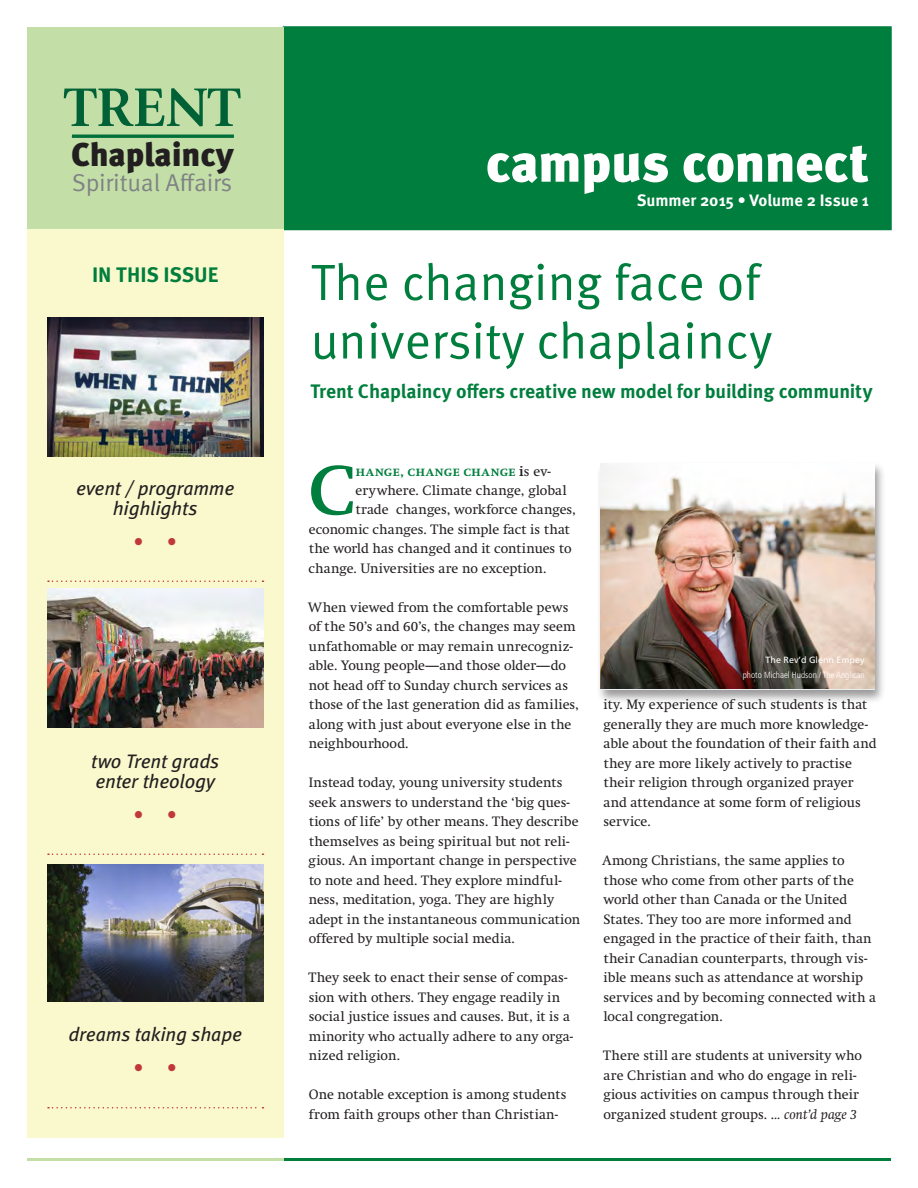
<style>
.page{position:relative;width:918px;height:1188px;background:#fff}
.page>*{position:absolute;margin:0;border:0;box-sizing:border-box;transform-origin:0 0}
.Normal_body_text{font:68.55px "Swift Bold SC";color:#007e3d}
.t1{font:700 56.7px "Giovanni Std";color:#006137}
.Newsletter_Name{font:900 54px "Meta Pro";letter-spacing:-.015em;color:#fff}
.Title_Large{font:51px/58.5px "Meta Pro";color:#007e3d}
.Cover_article_Teaser{font:500 45px "Meta Pro";color:#c03938}
.t2{font:900 33px "Meta Pro";letter-spacing:-.005em;color:#231f20}
.t3{font:24.3px "Meta Pro";letter-spacing:-.005em;color:#808285}
.Georgia_title_sideba{font:700 21px "Meta Pro";color:#007e3d}
.Cover_Article_Teaser{font:italic 19.5px/19.5px "Meta Pro";letter-spacing:-.01em;color:#231f20;text-align:center}
.Article_Intro{font:700 19.5px "Meta Pro";letter-spacing:-.01em;color:#007e3d}
.Newsletter_data{font:700 16.5px "Meta Pro";letter-spacing:-.005em;color:#fff}
.Normal_body_text-2{font:13.5px/19.5px "Swift";letter-spacing:.005em;color:#231f20}
.Normal_body_text-3{font:13.5px "Swift Bold SC";letter-spacing:.005em;color:#007e3d}
.Picture_Caption{font:300 condensed 9px "Frutiger LT Std";color:#fff}
.Picture_Caption-2{font:9px "Frutiger LT Std";color:#fff}
.s1{font-family:"Swift";font-weight:700;color:#231f20}
.s2{font-family:"Swift";color:#231f20}
.s3{font-style:italic}
</style>
<div class="page">
<div style="left:283px;top:26px;width:609px;height:204px;background:#007e3d;border:2px solid #007e3d"></div>
<hr style="left:284px;top:1158px;width:607px;height:3px;background:#007e3d">
<hr style="left:27px;top:1158px;width:257px;height:3px;background:#c3dfa7">
<div style="left:27px;top:27px;width:257px;height:203px;background:#c3dfa7"></div>
<hr style="left:72px;top:135px;width:162px;height:3px;background:#006f3a">
<div style="left:27px;top:230px;width:257px;height:908px;background:#faf9ce"></div>
<img style="left:47px;top:318px;width:216px;height:139px">
<svg style="left:48px;top:580px;width:215px;height:2px"></svg>
<svg style="left:48px;top:854px;width:215px;height:1px"></svg>
<svg style="left:48px;top:1107px;width:215px;height:1px"></svg>
<div style="left:596px;top:461px;width:290px;height:243px;background:#231f20;opacity:.46"></div>
<img style="left:601px;top:464px;width:274px;height:224px">
<img style="left:47px;top:589px;width:216px;height:139px">
<img style="left:47px;top:864px;width:216px;height:138px">
<p class="t1" style="left:65px;top:74px;width:177px">TRENT</p>
<p class="t2" style="left:71px;top:134px;width:164px">Chaplaincy</p>
<p class="t3" style="left:72px;top:167px;width:162px">Spiritual Affairs</p>
<p class="Georgia_title_sideba" style="left:92px;top:261px;width:128px">IN THIS ISSUE</p>
<p class="Cover_Article_Teaser" style="left:76px;top:479px;width:160px">event / programme highlights</p>
<p class="Cover_article_Teaser" style="left:132px;top:509px;width:47px">· ·</p>
<p class="Cover_Article_Teaser" style="left:91px;top:752px;width:130px;text-align:left">two Trent grads enter theology</p>
<p class="Cover_article_Teaser" style="left:132px;top:782px;width:47px">· ·</p>
<p class="Cover_Article_Teaser" style="left:68px;top:1025px;width:175px">dreams taking shape</p>
<p class="Cover_article_Teaser" style="left:132px;top:1036px;width:47px">· ·</p>
<p class="Newsletter_Name" style="left:486px;top:129px;width:385px">campus connect</p>
<p class="Newsletter_data" style="left:637px;top:190px;width:234px">Summer 2015 • Volume 2 Issue 1</p>
<p class="Title_Large" style="left:310px;top:255px;width:464px">The changing face of university chaplaincy</p>
<p class="Article_Intro" style="left:310px;top:378px;width:564px">Trent Chaplaincy offers creative new model for building community</p>
<p class="Normal_body_text" style="left:309px;top:450px;width:48px">C</p>
<p class="Normal_body_text-3" style="left:356px;top:463px;width:197px">hange, change change <span class="s1">i</span><span class="s2">s ev-</span></p>
<p class="Normal_body_text-2" style="left:356px;top:481px;width:213px">erywhere. Climate change, global</p>
<p class="Normal_body_text-2" style="left:356px;top:500px;width:222px">trade changes, workforce changes,</p>
<p class="Normal_body_text-2" style="left:309px;top:520px;width:263px">economic changes. The simple fact is that</p>
<p class="Normal_body_text-2" style="left:309px;top:539px;width:264px">the world has changed and it continues to</p>
<p class="Normal_body_text-2" style="left:309px;top:559px;width:239px">change. Universities are no exception.</p>
<p class="Normal_body_text-2" style="left:308px;top:598px;width:272px">When viewed from the comfortable pews of the 50’s and 60’s, the changes may seem unfathomable or may remain unrecogniz&shy;able. Young people—and those older—do not head off to Sunday church services as those of the last generation did as families, along with just about everyone else in the neighbourhood.</p>
<p class="Normal_body_text-2" style="left:309px;top:773px;width:273px">Instead today, young university students seek answers to understand the ‘big ques&shy;tions of life’ by other means. They describe themselves as being spiritual but not reli&shy;gious. An important change in perspective to note and heed. They explore mindful&shy;ness, meditation, yoga. They are highly adept in the instantaneous communication offered by multiple social media.</p>
<p class="Normal_body_text-2" style="left:309px;top:968px;width:266px">They seek to enact their sense of compas&shy;sion with others. They engage readily in social justice issues and causes. But, it is a minority who actually adhere to any orga&shy;nized religion.</p>
<p class="Normal_body_text-2" style="left:309px;top:1085px;width:259px">One notable exception is among students from faith groups other than Christian-</p>
<p class="Picture_Caption-2" style="left:766px;top:654px;width:101px">The Rev’d Glenn Empey</p>
<p class="Picture_Caption" style="left:743px;top:669px;width:123px">photo Michael Hudson / The Anglican</p>
<p class="Normal_body_text-2" style="left:603px;top:695px;width:275px">ity. My experience of such students is that generally they are much more knowledge&shy;able about the foundation of their faith and they are more likely actively to practise their religion through organized prayer and attendance at some form of religious service.</p>
<p class="Normal_body_text-2" style="left:603px;top:851px;width:275px">Among Christians, the same applies to those who come from other parts of the world other than Canada or the United States. They too are more informed and engaged in the practice of their faith, than their Canadian counterparts, through vis&shy;ible means such as attendance at worship services and by becoming connected with a local congregation.</p>
<p class="Normal_body_text-2" style="left:603px;top:1046px;width:260px">There still are students at university who are Christian and who do engage in reli&shy;gious activities on campus through their organized student groups. .<span class="s3">.. cont’d page 3</span></p>
</div>
